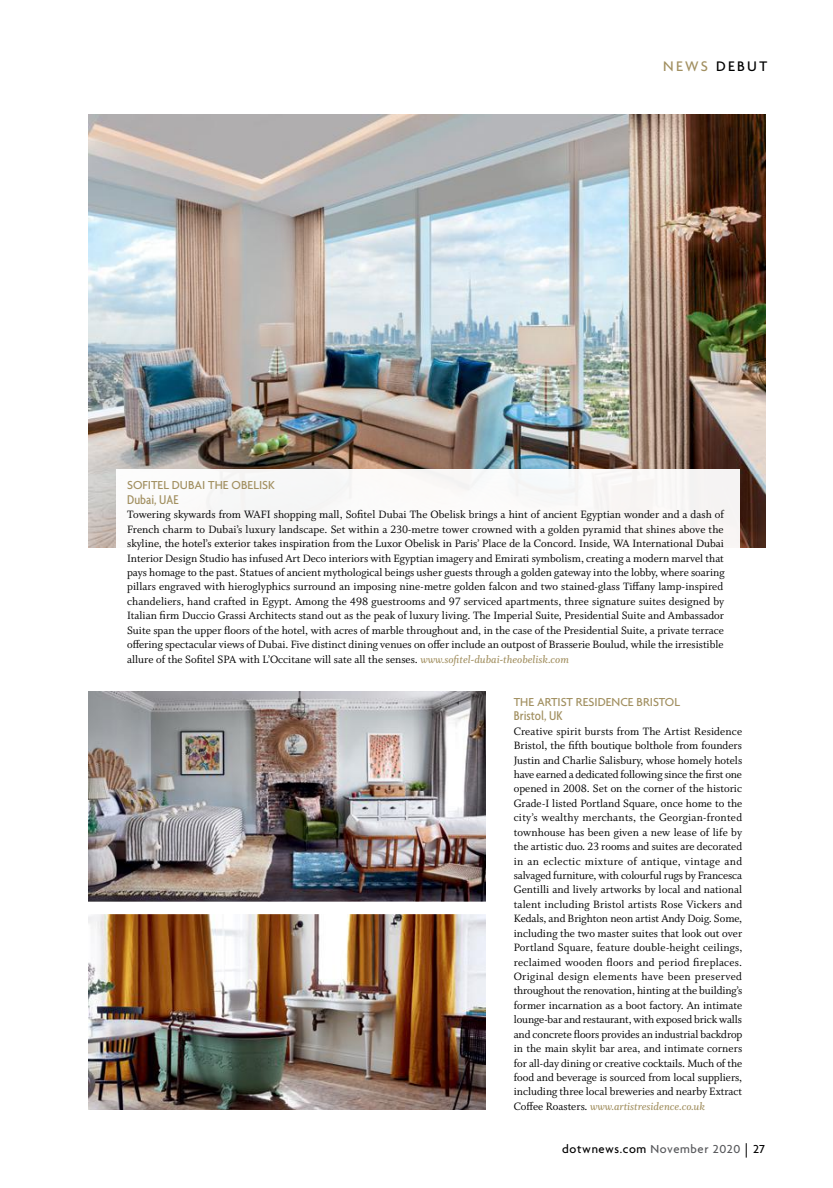
<style>
.page{position:relative;width:833px;height:1188px;background:#fff}
.page>*{position:absolute;margin:0;border:0;box-sizing:border-box;transform-origin:0 0}
.t1{font:500 15px "Agenda";letter-spacing:.15em;color:#000}
.t2{font:500 condensed 13.75px "Agenda";color:#a29061}
.t3{font:500 12.5px "Agenda";color:#a29061}
.t4{font:500 12.5px "Agenda";letter-spacing:.05em;color:#000}
.t5{font:11.88px/14.4px "Whitman Roman LF";letter-spacing:-.005em;color:#000;text-align:justify}
.t6{font:11.88px "Whitman Semibold Italic LF";color:#a29061}
.s1{color:#a29061}
.s2{font-family:"Whitman Semibold Italic LF";color:#a29061}
.s3{font-family:"Whitman Roman LF";color:#000}
.s4{color:#57585b}
</style>
<div class="page">
<svg style="left:746px;top:1143px;width:1px;height:14px"></svg>
<img style="left:89px;top:691px;width:396px;height:418px">
<div style="left:80px;top:901px;width:462px;height:12px;background:#fff"></div>
<img style="left:89px;top:114px;width:676px;height:433px">
<div style="left:116px;top:469px;width:624px;height:199px;background:#fff"></div>
<p class="t1" style="left:663px;top:57px;width:105px"><span class="s1">News</span> debut</p>
<p class="t3" style="left:127px;top:477px;width:7px">SOFITEL</p>
<p class="t3" style="left:172px;top:477px;width:45px">DUBAITHE</p>
<p class="t3" style="left:232px;top:477px;width:23px">OBELISK</p>
<p class="t2" style="left:127px;top:491px;width:53px">Dubai, UAE</p>
<p class="t5" style="left:127px;top:507px;width:599px">Towering skywards from WAFI shopping mall, Sofitel Dubai The Obelisk brings a hint of ancient Egyptian wonder and a dash of French charm to Dubai’s luxury landscape. Set within a 230-metre tower crowned with a golden pyramid that shines above the skyline, the hotel’s exterior takes inspiration from the Luxor Obelisk in Paris’ Place de la Concord. Inside, WA International Dubai Interior Design Studio has infused Art Deco interiors with Egyptian imagery and Emirati symbolism, creating a modern marvel that pays homage to the past. Statues of ancient mythological beings usher guests through a golden gateway into the lobby, where soaring pillars engraved with hieroglyphics surround an imposing nine-metre golden falcon and two stained-glass Tiffany lamp-inspired chandeliers, hand crafted in Egypt. Among the 498 guestrooms and 97 serviced apartments, three signature suites designed by Italian firm Duccio Grassi Architects stand out as the peak of luxury living. The Imperial Suite, Presidential Suite and Ambassador Suite span the upper floors of the hotel, with acres of marble throughout and, in the case of the Presidential Suite, a private terrace offering spectacular views of Dubai. Five distinct dining venues on offer include an outpost of Brasserie Boulud, while the irresistible allure of the Sofitel SPA with L’Occitane will sate all the senses. <span class="s2">www.sofitel-dubai-theobelisk.com</span></p>
<p class="t3" style="left:514px;top:694px;width:8px">THE</p>
<p class="t3" style="left:537px;top:694px;width:7px">ARTIST</p>
<p class="t3" style="left:576px;top:694px;width:7px">RESIDE</p>
<p class="t3" style="left:611px;top:694px;width:39px">NCE BRISTOL</p>
<p class="t2" style="left:514px;top:707px;width:50px">Bristol, UK</p>
<p class="t5" style="left:514px;top:724px;width:230px">Creative spirit bursts from The Artist Residence Bristol, the fifth boutique bolthole from founders Justin and Charlie Salisbury, whose homely hotels have earned a dedicated following since the first one opened in 2008. Set on the corner of the historic Grade-I listed Portland Square, once home to the city’s wealthy merchants, the Georgian-fronted townhouse has been given a new lease of life by the artistic duo. 23 rooms and suites are decorated in an eclectic mixture of antique, vintage and salvaged furniture, with colourful rugs by Francesca Gentilli and lively artworks by local and national talent including Bristol artists Rose Vickers and Kedals, and Brighton neon artist Andy Doig. Some, including the two master suites that look out over Portland Square, feature double-height ceilings, reclaimed wooden floors and period fireplaces.<br>Original design elements have been preserved throughout the renovation, hinting at the building’s former incarnation as a boot factory. An intimate lounge-bar and restaurant, with exposed brick walls and concrete floors provides an industrial backdrop in the main skylit bar area, and intimate corners for all-day dining or creative cocktails. Much of the food and beverage is sourced from local suppliers, including three local breweries and nearby Extract</p>
<p class="t6" style="left:514px;top:1099px;width:193px"><span class="s3">Coffee Roasters.</span> www.artistresidence.co.uk</p>
<p class="t4" style="left:562px;top:1141px;width:204px">dotwnews.com <span class="s4">November 2020</span> 27</p>
</div>
